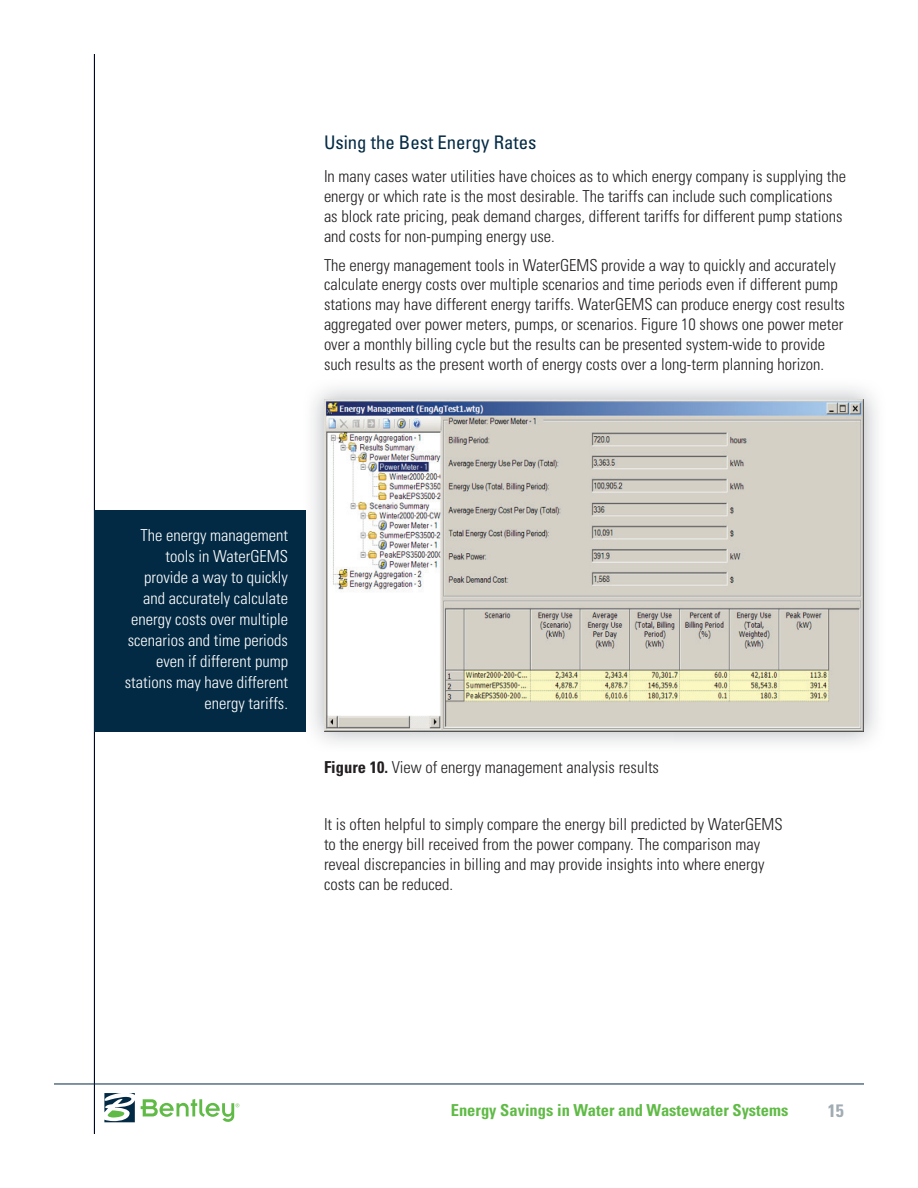
<style>
.page{position:relative;width:918px;height:1188px;background:#fff}
.page>*{position:absolute;margin:0;border:0;box-sizing:border-box;transform-origin:0 0}
.t1{font:condensed 18.75px "Univers";color:#032a44}
.t2{font:700 condensed 18px "Univers";color:#a1acb4}
.t3{font:300 condensed 16.5px/19.8px "Univers";color:#231f20}
.t4{font:300 condensed 16.5px/21px "Univers";color:#fff;text-align:right}
.t5{font:700 condensed 16.5px "Univers";color:#60bb46}
.s1{font-weight:700}
</style>
<div class="page">
<hr style="left:94px;top:54px;width:1px;height:1080px;background:#000723">
<hr style="left:54px;top:1084px;width:810px;height:1px;background:#032a44">
<svg style="left:141px;top:1099px;width:98px;height:23px"></svg>
<svg style="left:104px;top:1093px;width:31px;height:29px"></svg>
<img style="left:312px;top:387px;width:565px;height:357px">
<img style="left:324px;top:400px;width:540px;height:331px">
<div style="left:94px;top:510px;width:212px;height:222px;background:#032a44"></div>
<p class="t1" style="left:324px;top:131px;width:214px">Using the Best Energy Rates</p>
<p class="t3" style="left:324px;top:167px;width:524px">In many cases water utilities have choices as to which energy company is supplying the energy or which rate is the most desirable. The tariffs can include such complications as block rate pricing, peak demand charges, different tariffs for different pump stations and costs for non-pumping energy use.</p>
<p class="t3" style="left:324px;top:255px;width:523px">The energy management tools in WaterGEMS provide a way to quickly and accurately calculate energy costs over multiple scenarios and time periods even if different pump stations may have different energy tariffs. WaterGEMS can produce energy cost results aggregated over power meters, pumps, or scenarios. Figure 10 shows one power meter over a monthly billing cycle but the results can be presented system-wide to provide such results as the present worth of energy costs over a long-term planning horizon.</p>
<p class="t4" style="left:125px;top:525px;width:165px">The energy management tools in WaterGEMS provide a way to quickly and accurately calculate energy costs over multiple scenarios and time periods even if different pump stations may have different energy tariffs.</p>
<p class="t3" style="left:324px;top:757px;width:337px"><span class="s1">Figure 10.</span> View of energy management analysis results</p>
<p class="t3" style="left:324px;top:815px;width:460px">It is often helpful to simply compare the energy bill predicted by WaterGEMS to the energy bill received from the power company. The comparison may reveal discrepancies in billing and may provide insights into where energy costs can be reduced.</p>
<p class="t5" style="left:451px;top:1100px;width:339px">Energy Savings in Water and Wastewater Systems</p>
<p class="t2" style="left:828px;top:1099px;width:17px">15</p>
</div>
